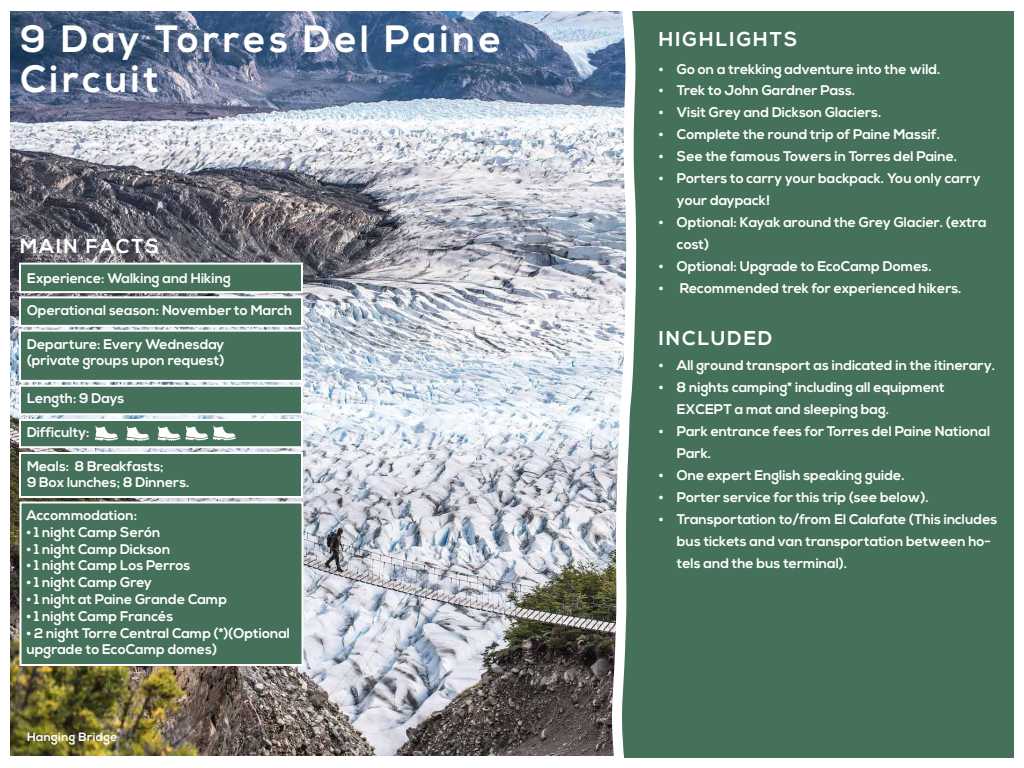
<style>
.page{position:relative;width:1024px;height:768px;background:#fff}
.page>*{position:absolute;margin:0;border:0;box-sizing:border-box;transform-origin:0 0}
.t1{font:700 38px/40px "Nexa";letter-spacing:.1em;color:#fff}
.t2{font:700 20px "Nexa";letter-spacing:.1em;color:#fff}
.t3{font:700 14px/22px "Nexa";color:#fff}
.t4{font:700 12px "Nexa";letter-spacing:.03em;color:#fff}
</style>
<div class="page">
<img style="left:10px;top:11px;width:598px;height:745px">
<div style="left:608px;top:11px;width:406px;height:747px;background:#457059"></div>
<div style="left:19px;top:263px;width:284px;height:30px;background:#457059;border:2px solid #fff"></div>
<div style="left:19px;top:296px;width:284px;height:31px;background:#457059;border:2px solid #fff"></div>
<div style="left:19px;top:330px;width:284px;height:52px;background:#457059;border:2px solid #fff"></div>
<div style="left:19px;top:385px;width:284px;height:30px;background:#457059;border:2px solid #fff"></div>
<div style="left:19px;top:419px;width:284px;height:29px;background:#457059;border:2px solid #fff"></div>
<div style="left:19px;top:452px;width:284px;height:46px;background:#457059;border:2px solid #fff"></div>
<div style="left:20px;top:502px;width:284px;height:164px;background:#457059;border:2px solid #fff"></div>
<svg style="left:95px;top:426px;width:23px;height:15px"></svg>
<svg style="left:126px;top:426px;width:23px;height:15px"></svg>
<svg style="left:158px;top:426px;width:78px;height:15px"></svg>
<h1 class="t1" style="left:21px;top:20px;width:482px">9 Day Torres Del Paine<br>Circuit</h1>
<h2 class="t2" style="left:20px;top:235px;width:141px">MAIN FACTS</h2>
<p class="t3" style="left:27px;top:267px;width:205px">Experience: Walking and Hiking</p>
<p class="t3" style="left:27px;top:299px;width:267px">Operational season: November to March</p>
<p class="t3" style="left:27px;top:336px;width:199px;line-height:16.8px">Departure: Every Wednesday (private groups upon request)</p>
<p class="t3" style="left:27px;top:388px;width:99px">Length: 9 Days</p>
<p class="t3" style="left:27px;top:422px;width:64px">Difficulty:</p>
<p class="t3" style="left:27px;top:458px;width:164px;line-height:16.8px">Meals: 8 Breakfasts;<br>9 Box lunches; 8 Dinners.</p>
<p class="t3" style="left:26px;top:505px;width:112px">Accommodation:</p>
<p class="t3" style="left:26px;top:522px;width:135px">• 1 night Camp Serón</p>
<p class="t3" style="left:26px;top:538px;width:145px">• 1 night Camp Dickson</p>
<p class="t3" style="left:26px;top:555px;width:165px">• 1 night Camp Los Perros</p>
<p class="t3" style="left:26px;top:572px;width:127px">• 1 night Camp Grey</p>
<p class="t3" style="left:26px;top:589px;width:202px">• 1 night at Paine Grande Camp</p>
<p class="t3" style="left:26px;top:606px;width:148px">• 1 night Camp Francés</p>
<p class="t3" style="left:26px;top:625px;width:265px;line-height:16.8px">• 2 night Torre Central Camp (*)(Optional upgrade to EcoCamp domes)</p>
<p class="t4" style="left:27px;top:730px;width:92px">Hanging Bridge</p>
<h2 class="t2" style="left:659px;top:27px;width:140px">HIGHLIGHTS</h2>
<p class="t3" style="left:659px;top:58px;width:283px">• Go on a trekking adventure into the wild.</p>
<p class="t3" style="left:659px;top:80px;width:198px">• Trek to John Gardner Pass.</p>
<p class="t3" style="left:659px;top:102px;width:224px">• Visit Grey and Dickson Glaciers.</p>
<p class="t3" style="left:659px;top:124px;width:283px">• Complete the round trip of Paine Massif.</p>
<p class="t3" style="left:659px;top:146px;width:300px">• See the famous Towers in Torres del Paine.</p>
<p class="t3" style="left:677px;top:168px;width:305px;text-indent:-18px">• Porters to carry your backpack. You only carry your daypack!</p>
<p class="t3" style="left:677px;top:212px;width:311px;text-indent:-18px">• Optional: Kayak around the Grey Glacier. (extra cost)</p>
<p class="t3" style="left:659px;top:256px;width:275px">• Optional: Upgrade to EcoCamp Domes.</p>
<p class="t3" style="left:659px;top:278px;width:304px">• Recommended trek for experienced hikers.</p>
<h2 class="t2" style="left:659px;top:327px;width:115px">INCLUDED</h2>
<p class="t3" style="left:659px;top:355px;width:338px">• All ground transport as indicated in the itinerary.</p>
<p class="t3" style="left:677px;top:377px;width:269px;text-indent:-18px">• 8 nights camping* including all equipment<br>EXCEPT a mat and sleeping bag.</p>
<p class="t3" style="left:677px;top:421px;width:315px;text-indent:-18px">• Park entrance fees for Torres del Paine National<br>Park.</p>
<p class="t3" style="left:659px;top:465px;width:247px">• One expert English speaking guide.</p>
<p class="t3" style="left:659px;top:487px;width:272px">• Porter service for this trip (see below).</p>
<p class="t3" style="left:677px;top:509px;width:322px;text-indent:-18px">• Transportation to/from El Calafate (This includes bus tickets and van transportation between ho&shy;tels and the bus terminal).</p>
</div>
